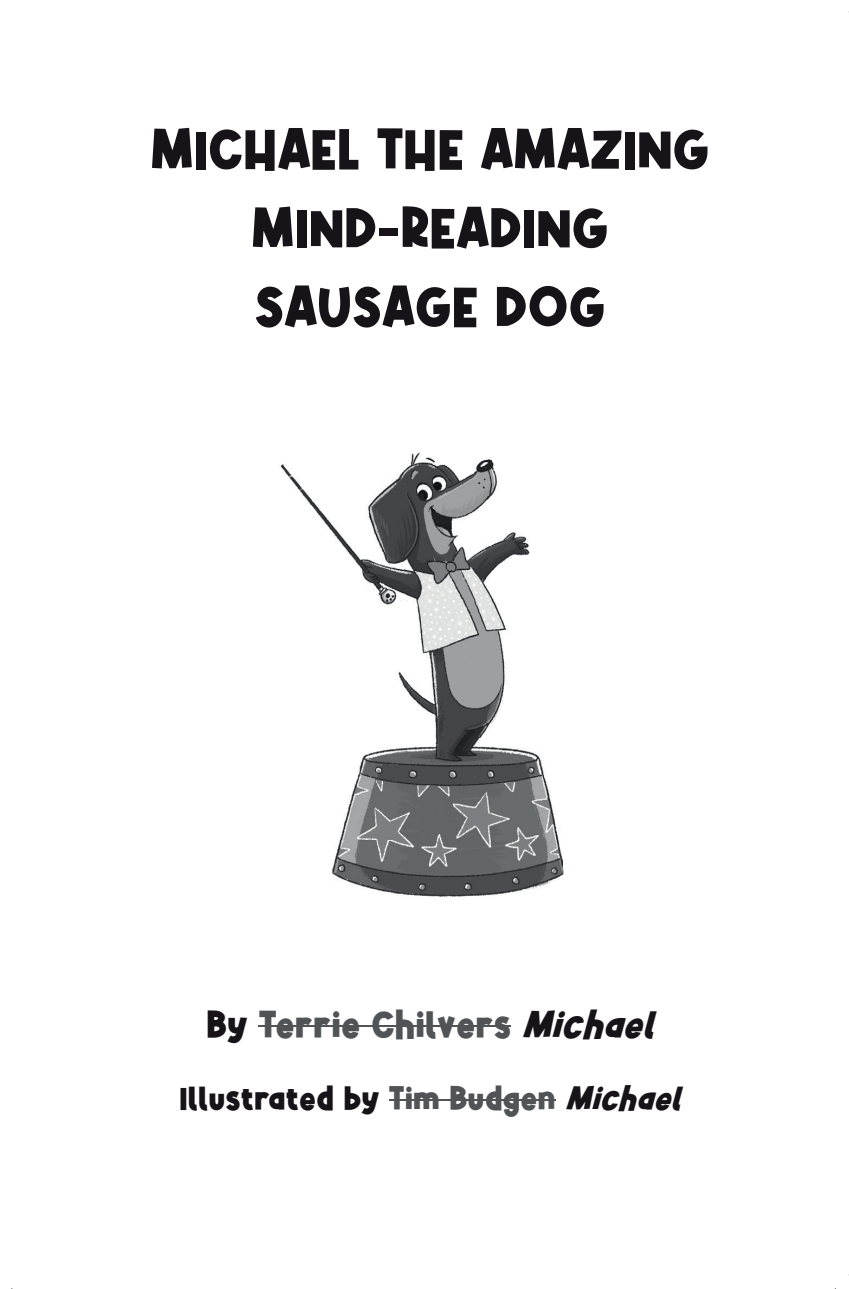
<style>
.page{position:relative;width:849px;height:1289px;background:#fff}
.page>*{position:absolute;margin:0;border:0;box-sizing:border-box;transform-origin:0 0}
.t1{font:54px/78.8px "Alphakind";color:#171419;text-align:center}
.t2{font:36px "Alphakind";color:#505457}
.t3{font:31.5px "Alphakind";color:#171419}
.s1{color:#171419}
.s2{font-style:italic;color:#171419}
.s3{color:#505457}
.s4{font-style:italic}
</style>
<div class="page">
<hr style="left:258px;top:1025px;width:253px;height:2px;background:#505457">
<hr style="left:389px;top:1099px;width:166px;height:1px;background:#505457">
<img style="left:280px;top:452px;width:284px;height:445px">
<p class="t1" style="left:150px;top:110px;width:560px">MICHAEL THE AMAZING<br>MIND-READING<br>SAUSAGE DOG</p>
<p class="t2" style="left:206px;top:1003px;width:460px"><span class="s1">By</span> Terrie Chilvers <span class="s2">Michael</span></p>
<p class="t3" style="left:179px;top:1079px;width:512px">Illustrated by <span class="s3">Tim Budgen</span> <span class="s4">Michael</span></p>
</div>
